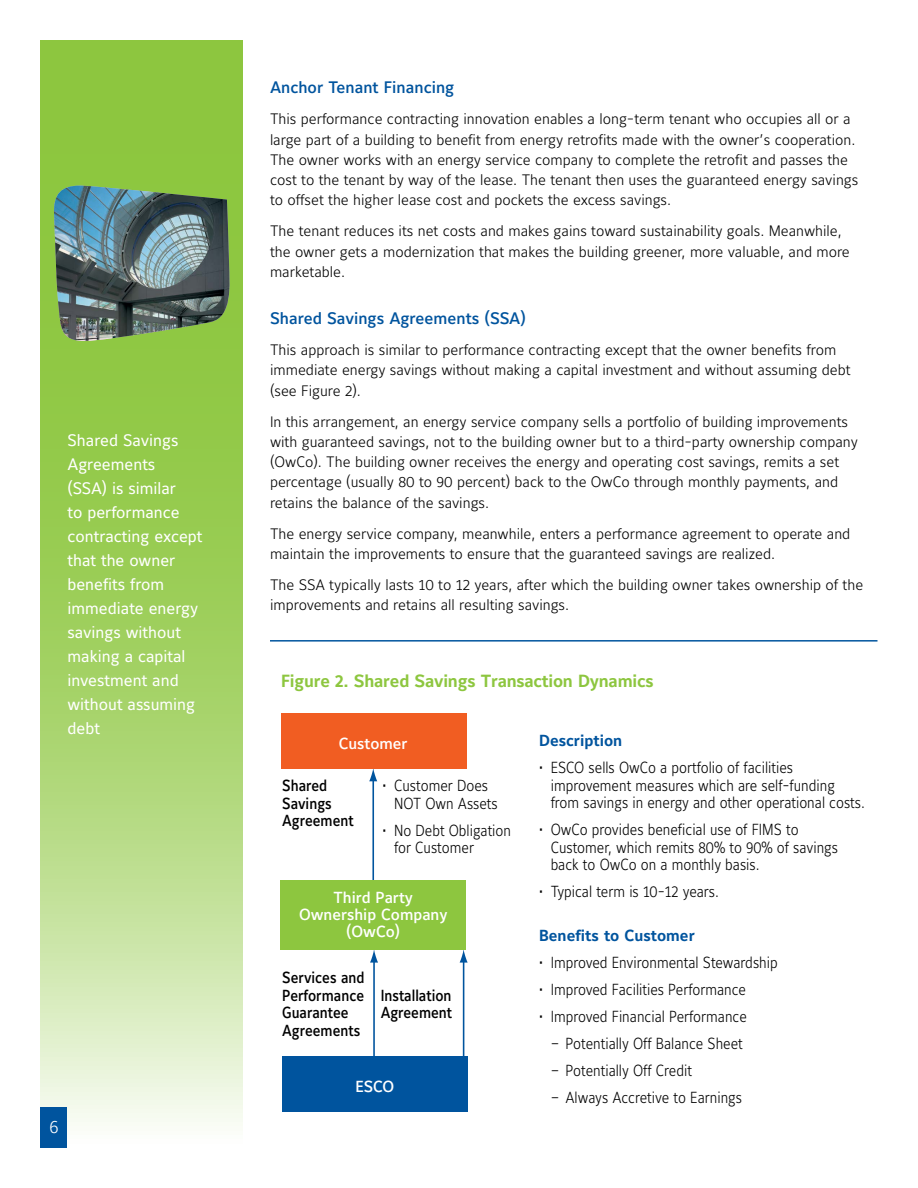
<style>
.page{position:relative;width:918px;height:1188px;background:#fff}
.page>*{position:absolute;margin:0;border:0;box-sizing:border-box;transform-origin:0 0}
.t1{font:18px "Maurea Light Lf";color:#fff}
.t2{font:17.4px "Maurea Bold Lf";letter-spacing:-.015em;color:#8dc63f}
.t3{font:16.5px/24px "Maurea Regular Lf";color:#fff}
.t4{font:16.5px "Maurea Medium Lf";color:#00549e}
.t5{font:15.9px/17.4px "Maurea Light Lf";color:#000;scale:.9 1}
.t6{font:15.9px/17.4px "Maurea Medium Lf";color:#000;scale:.9 1}
.t7{font:15.9px/17.4px "Maurea Medium Lf";color:#fff;text-align:center}
.t8{font:15.9px "Maurea Bold Lf";color:#00549e}
.t9{font:15px/20.2px "Maurea Light Lf";color:#000}
</style>
<div class="page">
<svg style="left:40px;top:40px;width:203px;height:1086px;background:#acd573"></svg>
<div style="left:40px;top:1107px;width:28px;height:41px;background:#00549e"></div>
<svg style="left:53px;top:184px;width:180px;height:162px"></svg>
<img style="left:53px;top:186px;width:178px;height:156px">
<hr style="left:372px;top:779px;width:2px;height:103px;background:#00549e">
<svg style="left:369px;top:769px;width:8px;height:12px"></svg>
<hr style="left:463px;top:960px;width:1px;height:104px;background:#00549e">
<svg style="left:460px;top:949px;width:8px;height:14px"></svg>
<hr style="left:373px;top:960px;width:2px;height:104px;background:#00549e">
<svg style="left:370px;top:949px;width:8px;height:14px"></svg>
<div style="left:281px;top:714px;width:186px;height:55px;background:#f15d22"></div>
<div style="left:281px;top:880px;width:185px;height:69px;background:#8dc63f"></div>
<div style="left:282px;top:1057px;width:186px;height:55px;background:#00549e"></div>
<hr style="left:270px;top:640px;width:608px;height:2px;background:#00549e">
<p class="t3" style="left:68px;top:429px;width:136px">Shared Savings<br>Agreements<br>(SSA) is similar<br>to performance contracting except that the owner benefits from immediate energy savings without making a capital investment and without assuming debt</p>
<p class="t1" style="left:50px;top:1117px;width:11px">6</p>
<p class="t4" style="left:270px;top:78px;width:186px">Anchor Tenant Financing</p>
<p class="t9" style="left:270px;top:110px;width:590px">This performance contracting innovation enables a long-term tenant who occupies all or a large part of a building to benefit from energy retrofits made with the owner’s cooperation.<br>The owner works with an energy service company to complete the retrofit and passes the cost to the tenant by way of the lease. The tenant then uses the guaranteed energy savings to offset the higher lease cost and pockets the excess savings.</p>
<p class="t9" style="left:270px;top:222px;width:581px">The tenant reduces its net costs and makes gains toward sustainability goals. Meanwhile, the owner gets a modernization that makes the building greener, more valuable, and more marketable.</p>
<p class="t4" style="left:270px;top:309px;width:257px">Shared Savings Agreements (SSA)</p>
<p class="t9" style="left:270px;top:341px;width:582px">This approach is similar to performance contracting except that the owner benefits from immediate energy savings without making a capital investment and without assuming debt (see Figure 2).</p>
<p class="t9" style="left:270px;top:412px;width:589px">In this arrangement, an energy service company sells a portfolio of building improvements with guaranteed savings, not to the building owner but to a third-party ownership company (OwCo). The building owner receives the energy and operating cost savings, remits a set percentage (usually 80 to 90 percent) back to the OwCo through monthly payments, and retains the balance of the savings.</p>
<p class="t9" style="left:270px;top:524px;width:582px">The energy service company, meanwhile, enters a performance agreement to operate and maintain the improvements to ensure that the guaranteed savings are realized.</p>
<p class="t9" style="left:270px;top:575px;width:595px">The SSA typically lasts 10 to 12 years, after which the building owner takes ownership of the improvements and retains all resulting savings.</p>
<p class="t2" style="left:281px;top:671px;width:374px">Figure 2. Shared Savings Transaction Dynamics</p>
<p class="t7" style="left:339px;top:735px;width:70px">Customer</p>
<p class="t6" style="left:282px;top:778px;width:81px">Shared<br>Savings<br>Agreement</p>
<p class="t5" style="left:394px;top:778px;width:117px;text-indent:-12px">• Customer Does<br>NOT Own Assets</p>
<p class="t5" style="left:394px;top:822px;width:131px;text-indent:-12px">• No Debt Obligation for Customer</p>
<p class="t7" style="left:299px;top:889px;width:150px">Third Party<br>Ownership Company (OwCo)</p>
<p class="t6" style="left:282px;top:970px;width:93px">Services and<br>Performance<br>Guarantee<br>Agreements</p>
<p class="t6" style="left:381px;top:987px;width:81px">Installation<br>Agreement</p>
<p class="t7" style="left:355px;top:1079px;width:40px">ESCO</p>
<p class="t8" style="left:539px;top:732px;width:85px">Description</p>
<p class="t5" style="left:551px;top:760px;width:351px;text-indent:-12px">• ESCO sells OwCo a portfolio of facilities improvement measures which are self-funding from savings in energy and other operational costs.</p>
<p class="t5" style="left:551px;top:822px;width:321px;text-indent:-12px">• OwCo provides beneficial use of FIMS to<br>Customer, which remits 80% to 90% of savings back to OwCo on a monthly basis.</p>
<p class="t5" style="left:539px;top:884px;width:201px">• Typical term is 10-12 years.</p>
<p class="t8" style="left:539px;top:927px;width:157px">Benefits to Customer</p>
<p class="t5" style="left:539px;top:955px;width:267px">• Improved Environmental Stewardship</p>
<p class="t5" style="left:539px;top:982px;width:231px">• Improved Facilities Performance</p>
<p class="t5" style="left:539px;top:1009px;width:232px">• Improved Financial Performance</p>
<p class="t5" style="left:551px;top:1036px;width:215px">– Potentially Off Balance Sheet</p>
<p class="t5" style="left:551px;top:1063px;width:159px">– Potentially Off Credit</p>
<p class="t5" style="left:551px;top:1090px;width:214px">– Always Accretive to Earnings</p>
</div>
